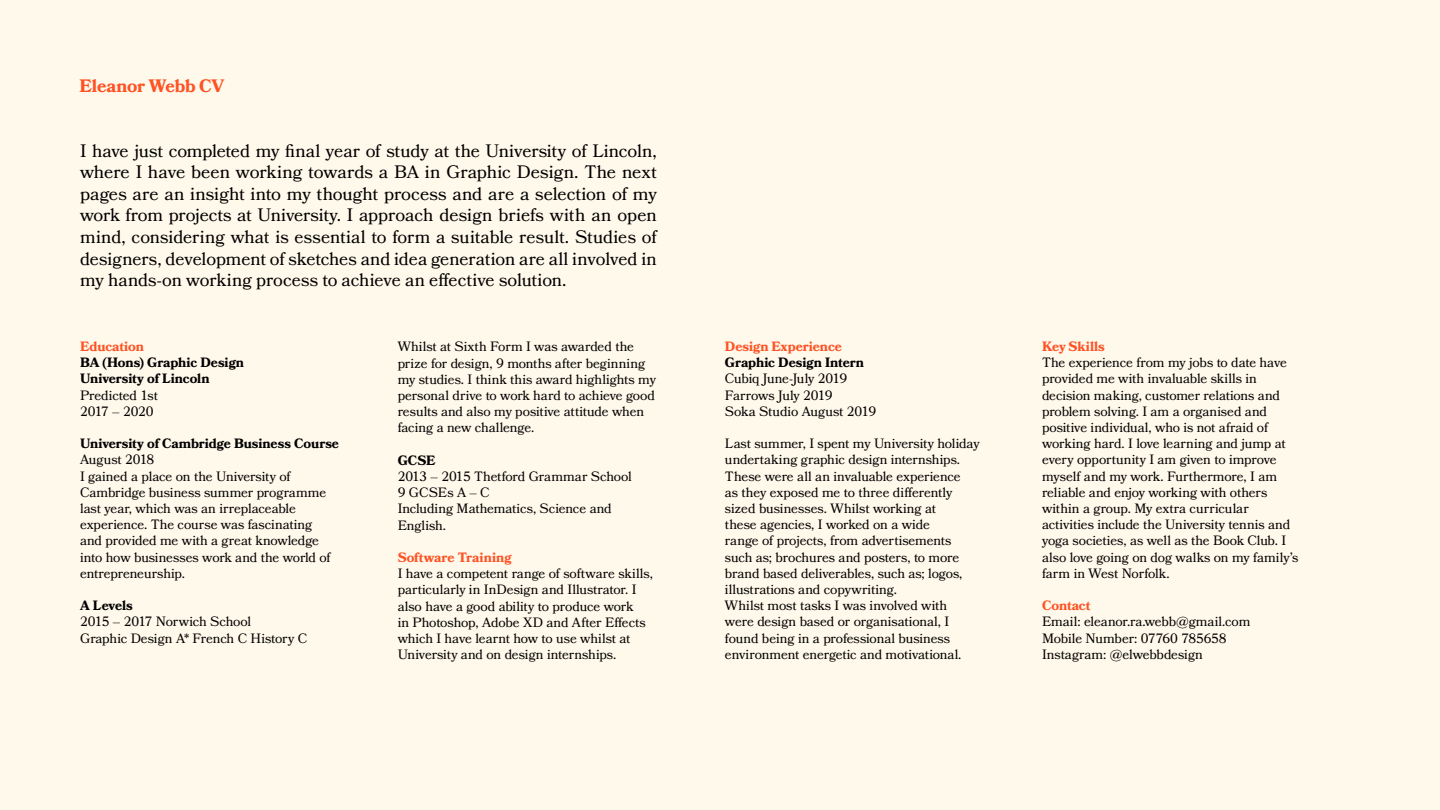
<style>
.page{position:relative;width:1440px;height:810px;background:#fff9eb}
.page>*{position:absolute;margin:0;border:0;box-sizing:border-box;transform-origin:0 0}
.t1{font:18px/21.6px "Bookmania";color:#000;text-align:justify}
.t2{font:700 18px "Bookmania";letter-spacing:-.01em;color:#fe5224}
.t3{font:13.5px/16.2px "Bookmania";letter-spacing:-.01em;color:#000}
.t4{font:700 13.5px/16.2px "Bookmania";letter-spacing:-.005em;color:#000}
.t5{font:700 13.5px "Bookmania";color:#fe5224}
</style>
<div class="page">
<h1 class="t2" style="left:80px;top:75px;width:146px">Eleanor Webb CV</h1>
<p class="t1" style="left:80px;top:140px;width:578px">I have just completed my final year of study at the University of Lincoln, where I have been working towards a BA in Graphic Design. The next pages are an insight into my thought process and are a selection of my work from projects at University. I approach design briefs with an open mind, considering what is essential to form a suitable result. Studies of designers, development of sketches and idea generation are all involved in my hands-on working process to achieve an effective solution.</p>
<p class="t5" style="left:80px;top:338px;width:65px">Education</p>
<p class="t4" style="left:80px;top:354px;width:166px">BA (Hons) Graphic Design<br>University of Lincoln</p>
<p class="t3" style="left:80px;top:387px;width:79px">Predicted 1st<br>2017 – 2020</p>
<p class="t4" style="left:80px;top:435px;width:261px">University of Cambridge Business Course</p>
<p class="t3" style="left:80px;top:452px;width:252px">August 2018<br>I gained a place on the University of<br>Cambridge business summer programme last year, which was an irreplaceable experience. The course was fascinating and provided me with a great knowledge into how businesses work and the world of entrepreneurship.</p>
<p class="t4" style="left:80px;top:597px;width:54px">A Levels</p>
<p class="t3" style="left:80px;top:614px;width:229px">2015 – 2017 Norwich School<br>Graphic Design A* French C History C</p>
<p class="t3" style="left:398px;top:339px;width:260px">Whilst at Sixth Form I was awarded the prize for design, 9 months after beginning my studies. I think this award highlights my personal drive to work hard to achieve good results and also my positive attitude when facing a new challenge.</p>
<p class="t4" style="left:398px;top:452px;width:39px">GCSE</p>
<p class="t3" style="left:398px;top:468px;width:236px">2013 – 2015 Thetford Grammar School<br>9 GCSEs A – C<br>Including Mathematics, Science and<br>English.</p>
<p class="t5" style="left:398px;top:549px;width:115px">Software Training</p>
<p class="t3" style="left:398px;top:565px;width:257px">I have a competent range of software skills, particularly in InDesign and Illustrator. I also have a good ability to produce work<br>in Photoshop, Adobe XD and After Effects which I have learnt how to use whilst at University and on design internships.</p>
<p class="t5" style="left:725px;top:338px;width:118px">Design Experience</p>
<p class="t4" style="left:725px;top:354px;width:141px">Graphic Design Intern</p>
<p class="t3" style="left:725px;top:371px;width:153px">Cubiq June-July 2019<br>Farrows July 2019<br>Soka Studio August 2019</p>
<p class="t3" style="left:725px;top:435px;width:256px">Last summer, I spent my University holiday undertaking graphic design internships.<br>These were all an invaluable experience<br>as they exposed me to three differently sized businesses. Whilst working at<br>these agencies, I worked on a wide<br>range of projects, from advertisements such as; brochures and posters, to more brand based deliverables, such as; logos, illustrations and copywriting.<br>Whilst most tasks I was involved with were design based or organisational, I found being in a professional business environment energetic and motivational.</p>
<p class="t5" style="left:1042px;top:338px;width:64px">Key Skills</p>
<p class="t3" style="left:1042px;top:354px;width:258px">The experience from my jobs to date have provided me with invaluable skills in decision making, customer relations and problem solving. I am a organised and positive individual, who is not afraid of working hard. I love learning and jump at every opportunity I am given to improve myself and my work. Furthermore, I am reliable and enjoy working with others within a group. My extra curricular activities include the University tennis and yoga societies, as well as the Book Club. I also love going on dog walks on my family’s farm in West Norfolk.</p>
<p class="t5" style="left:1042px;top:598px;width:50px">Contact</p>
<p class="t3" style="left:1042px;top:614px;width:210px">Email: eleanor.ra.webb@gmail.com<br>Mobile Number: 07760 785658<br>Instagram: @elwebbdesign</p>
</div>
